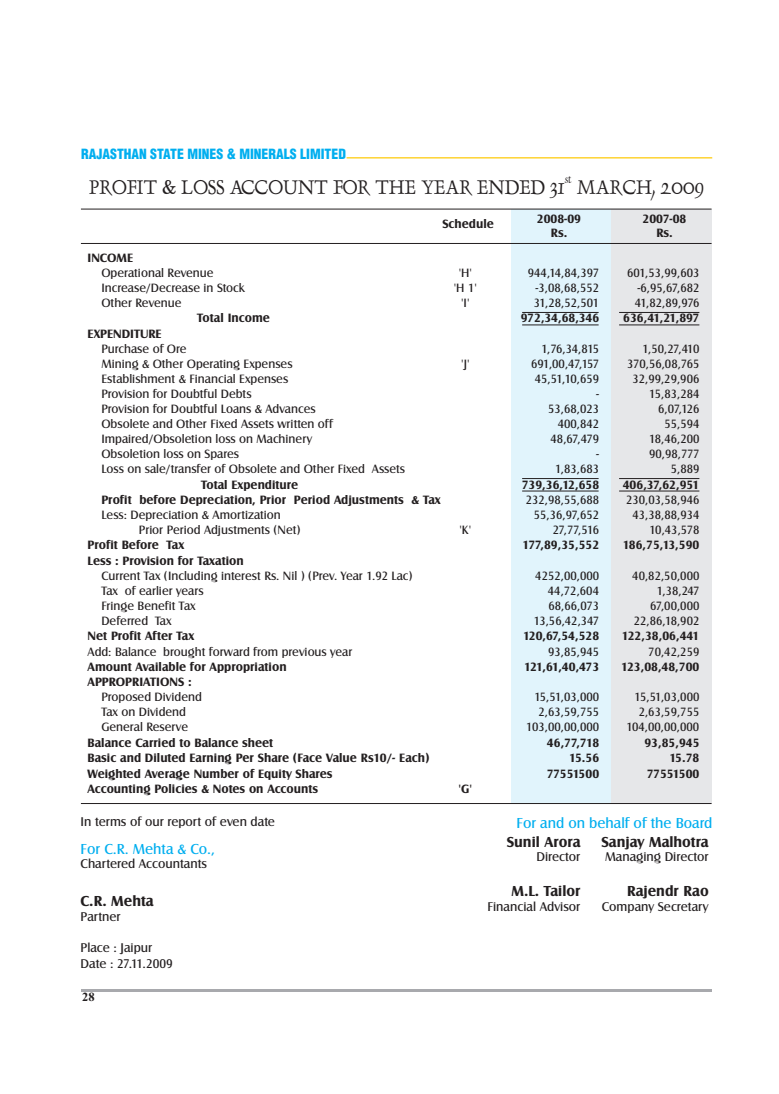
<style>
.page{position:relative;width:779px;height:1094px;background:#fff}
.page>*{position:absolute;margin:0;border:0;box-sizing:border-box;transform-origin:0 0}
.t1{font:22.5px "Dauphin Plain";color:#231f20;scale:.96 1}
.t2{font:700 15px "Castle T";color:#231f20}
.t3{font:15px "Castle T";color:#00aeef}
.t4{font:13.75px "Switzerland Cond Black";color:#00aeef}
.t5{font:13.12px/15.6px "Castle T";color:#231f20}
.t6{font:12.5px "Castle T";color:#231f20}
.t7{font:700 12.5px/14.2px "Castle T";color:#231f20;text-align:center}
.t8{font:12.5px "Castle T";letter-spacing:-.045em;color:#231f20}
.t9{font:700 12.5px "Castle T";letter-spacing:-.055em;color:#231f20}
.t10{font:700 12.5px "Times New Roman";color:#231f20}
.t11{font:11.25px "Dauphin Plain";color:#231f20;scale:.96 1}
</style>
<div class="page">
<div style="left:511px;top:209px;width:100px;height:594px;background:#e1f4fc"></div>
<div style="left:611px;top:209px;width:100px;height:594px;background:#e6e7e9"></div>
<hr style="left:81px;top:209px;width:630px;height:1px;background:#231f20">
<hr style="left:81px;top:243px;width:630px;height:1px;background:#231f20">
<hr style="left:81px;top:803px;width:630px;height:1px;background:#231f20">
<hr style="left:619px;top:312px;width:80px;height:1px;background:#231f20">
<hr style="left:619px;top:324px;width:80px;height:1px;background:#231f20">
<hr style="left:522px;top:312px;width:76px;height:1px;background:#231f20">
<hr style="left:522px;top:324px;width:76px;height:1px;background:#231f20">
<hr style="left:619px;top:478px;width:80px;height:1px;background:#231f20">
<hr style="left:619px;top:490px;width:80px;height:1px;background:#231f20">
<hr style="left:522px;top:478px;width:76px;height:1px;background:#231f20">
<hr style="left:522px;top:490px;width:76px;height:1px;background:#231f20">
<hr style="left:81px;top:989px;width:630px;height:2px;background:#a8a9ad">
<hr style="left:346px;top:157px;width:366px;height:1px;background:#feca0a">
<p class="t4" style="left:81px;top:145px;width:266px">RAJASTHAN STATE MINES &amp; MINERALS LIMITED</p>
<p class="t11" style="left:564px;top:175px;width:9px">st</p>
<h1 class="t1" style="left:89px;top:178px;width:641px">PROFIT &amp; LOSS ACCOUNT FOR THE YEAR ENDED 31 MARCH, 2009</h1>
<p class="t7" style="left:442px;top:216px;width:53px">Schedule</p>
<p class="t7" style="left:536px;top:211px;width:46px">2008-09</p>
<p class="t7" style="left:550px;top:225px;width:18px">Rs.</p>
<p class="t7" style="left:642px;top:211px;width:45px">2007-08<br>Rs.</p>
<p class="t7" style="left:88px;top:250px;width:47px">INCOME</p>
<p class="t6" style="left:101px;top:266px;width:114px">Operational Revenue</p>
<p class="t6" style="left:458px;top:266px;width:15px">'H'</p>
<p class="t6" style="left:528px;top:266px;width:73px">944,14,84,397</p>
<p class="t6" style="left:627px;top:266px;width:74px">601,53,99,603</p>
<p class="t6" style="left:101px;top:281px;width:145px">Increase/Decrease in Stock</p>
<p class="t6" style="left:454px;top:281px;width:25px">'H 1'</p>
<p class="t6" style="left:535px;top:281px;width:65px">-3,08,68,552</p>
<p class="t6" style="left:637px;top:281px;width:63px">-6,95,67,682</p>
<p class="t6" style="left:101px;top:297px;width:81px">Other Revenue</p>
<p class="t6" style="left:461px;top:297px;width:10px">'I'</p>
<p class="t6" style="left:534px;top:297px;width:67px">31,28,52,501</p>
<p class="t6" style="left:634px;top:297px;width:66px">41,82,89,976</p>
<p class="t7" style="left:197px;top:311px;width:74px">Total Income</p>
<p class="t7" style="left:521px;top:311px;width:80px">972,34,68,346</p>
<p class="t7" style="left:623px;top:311px;width:78px">636,41,21,897</p>
<p class="t7" style="left:88px;top:326px;width:76px">EXPENDITURE</p>
<p class="t6" style="left:101px;top:342px;width:87px">Purchase of Ore</p>
<p class="t6" style="left:541px;top:342px;width:59px">1,76,34,815</p>
<p class="t6" style="left:642px;top:342px;width:59px">1,50,27,410</p>
<p class="t6" style="left:101px;top:357px;width:193px">Mining &amp; Other Operating Expenses</p>
<p class="t6" style="left:461px;top:357px;width:10px">'J'</p>
<p class="t8" style="left:531px;top:357px;width:70px">691,00,47,157</p>
<p class="t6" style="left:627px;top:357px;width:74px">370,56,08,765</p>
<p class="t6" style="left:101px;top:372px;width:188px">Establishment &amp; Financial Expenses</p>
<p class="t6" style="left:535px;top:372px;width:66px">45,51,10,659</p>
<p class="t6" style="left:632px;top:372px;width:69px">32,99,29,906</p>
<p class="t6" style="left:101px;top:387px;width:152px">Provision for Doubtful Debts</p>
<p class="t6" style="left:596px;top:387px;width:4px">-</p>
<p class="t6" style="left:649px;top:387px;width:52px">15,83,284</p>
<p class="t6" style="left:101px;top:403px;width:216px">Provision for Doubtful Loans &amp; Advances</p>
<p class="t6" style="left:548px;top:403px;width:53px">53,68,023</p>
<p class="t6" style="left:658px;top:403px;width:43px">6,07,126</p>
<p class="t6" style="left:101px;top:418px;width:233px">Obsolete and Other Fixed Assets written off</p>
<p class="t6" style="left:557px;top:418px;width:43px">400,842</p>
<p class="t6" style="left:664px;top:418px;width:37px">55,594</p>
<p class="t6" style="left:101px;top:433px;width:212px">Impaired/Obsoletion loss on Machinery</p>
<p class="t6" style="left:550px;top:433px;width:50px">48,67,479</p>
<p class="t6" style="left:649px;top:433px;width:52px">18,46,200</p>
<p class="t6" style="left:101px;top:448px;width:139px">Obsoletion loss on Spares</p>
<p class="t6" style="left:596px;top:448px;width:4px">-</p>
<p class="t6" style="left:649px;top:448px;width:52px">90,98,777</p>
<p class="t6" style="left:101px;top:463px;width:305px">Loss on sale/transfer of Obsolete and Other Fixed Assets</p>
<p class="t6" style="left:555px;top:463px;width:46px">1,83,683</p>
<p class="t6" style="left:670px;top:463px;width:30px">5,889</p>
<p class="t7" style="left:201px;top:477px;width:99px">Total Expenditure</p>
<p class="t7" style="left:521px;top:477px;width:79px">739,36,12,658</p>
<p class="t7" style="left:622px;top:477px;width:78px">406,37,62,951</p>
<p class="t7" style="left:101px;top:493px;width:341px">Profit before Depreciation, Prior Period Adjustments &amp; Tax</p>
<p class="t6" style="left:525px;top:493px;width:75px">232,98,55,688</p>
<p class="t6" style="left:626px;top:493px;width:75px">230,03,58,946</p>
<p class="t6" style="left:101px;top:508px;width:181px">Less: Depreciation &amp; Amortization</p>
<p class="t6" style="left:533px;top:508px;width:67px">55,36,97,652</p>
<p class="t6" style="left:632px;top:508px;width:68px">43,38,88,934</p>
<p class="t6" style="left:139px;top:524px;width:163px">Prior Period Adjustments (Net)</p>
<p class="t6" style="left:459px;top:524px;width:13px">'K'</p>
<p class="t6" style="left:552px;top:524px;width:48px">27,77,516</p>
<p class="t6" style="left:649px;top:524px;width:51px">10,43,578</p>
<p class="t7" style="left:88px;top:538px;width:98px">Profit Before Tax</p>
<p class="t7" style="left:522px;top:538px;width:78px">177,89,35,552</p>
<p class="t7" style="left:622px;top:538px;width:78px">186,75,13,590</p>
<p class="t7" style="left:88px;top:553px;width:158px">Less : Provision for Taxation</p>
<p class="t6" style="left:101px;top:569px;width:312px">Current Tax (Including interest Rs. Nil ) (Prev. Year 1.92 Lac)</p>
<p class="t6" style="left:535px;top:569px;width:65px">4252,00,000</p>
<p class="t6" style="left:632px;top:569px;width:69px">40,82,50,000</p>
<p class="t6" style="left:101px;top:584px;width:104px">Tax of earlier years</p>
<p class="t6" style="left:548px;top:584px;width:53px">44,72,604</p>
<p class="t6" style="left:656px;top:584px;width:44px">1,38,247</p>
<p class="t6" style="left:101px;top:599px;width:96px">Fringe Benefit Tax</p>
<p class="t6" style="left:548px;top:599px;width:52px">68,66,073</p>
<p class="t6" style="left:650px;top:599px;width:51px">67,00,000</p>
<p class="t6" style="left:101px;top:614px;width:72px">Deferred Tax</p>
<p class="t6" style="left:534px;top:614px;width:67px">13,56,42,347</p>
<p class="t6" style="left:633px;top:614px;width:67px">22,86,18,902</p>
<p class="t7" style="left:88px;top:629px;width:108px">Net Profit After Tax</p>
<p class="t7" style="left:523px;top:629px;width:78px">120,67,54,528</p>
<p class="t7" style="left:622px;top:629px;width:79px">122,38,06,441</p>
<p class="t6" style="left:88px;top:645px;width:266px">Add: Balance brought forward from previous year</p>
<p class="t6" style="left:548px;top:645px;width:53px">93,85,945</p>
<p class="t6" style="left:648px;top:645px;width:53px">70,42,259</p>
<p class="t7" style="left:88px;top:659px;width:200px">Amount Available for Appropriation</p>
<p class="t9" style="left:524px;top:660px;width:76px">121,61,40,473</p>
<p class="t7" style="left:621px;top:659px;width:80px">123,08,48,700</p>
<p class="t7" style="left:88px;top:675px;width:106px">APPROPRIATIONS :</p>
<p class="t6" style="left:101px;top:691px;width:102px">Proposed Dividend</p>
<p class="t6" style="left:534px;top:691px;width:66px">15,51,03,000</p>
<p class="t6" style="left:634px;top:691px;width:66px">15,51,03,000</p>
<p class="t6" style="left:101px;top:706px;width:86px">Tax on Dividend</p>
<p class="t6" style="left:538px;top:706px;width:62px">2,63,59,755</p>
<p class="t6" style="left:638px;top:706px;width:62px">2,63,59,755</p>
<p class="t6" style="left:101px;top:721px;width:88px">General Reserve</p>
<p class="t6" style="left:526px;top:721px;width:74px">103,00,00,000</p>
<p class="t6" style="left:626px;top:721px;width:74px">104,00,00,000</p>
<p class="t7" style="left:88px;top:735px;width:187px">Balance Carried to Balance sheet</p>
<p class="t7" style="left:547px;top:735px;width:54px">46,77,718</p>
<p class="t7" style="left:644px;top:735px;width:57px">93,85,945</p>
<p class="t7" style="left:88px;top:751px;width:343px">Basic and Diluted Earning Per Share (Face Value Rs10/- Each)</p>
<p class="t7" style="left:569px;top:751px;width:32px">15.56</p>
<p class="t7" style="left:669px;top:751px;width:32px">15.78</p>
<p class="t7" style="left:88px;top:766px;width:246px">Weighted Average Number of Equity Shares</p>
<p class="t7" style="left:546px;top:766px;width:54px">77551500</p>
<p class="t7" style="left:647px;top:766px;width:54px">77551500</p>
<p class="t7" style="left:87px;top:781px;width:232px">Accounting Policies &amp; Notes on Accounts</p>
<p class="t7" style="left:458px;top:781px;width:15px">'G'</p>
<p class="t5" style="left:81px;top:813px;width:196px">In terms of our report of even date</p>
<p class="t5" style="left:81px;top:856px;width:128px">Chartered Accountants</p>
<p class="t2" style="left:81px;top:893px;width:75px">C.R. Mehta</p>
<p class="t5" style="left:81px;top:908px;width:42px">Partner</p>
<p class="t3" style="left:81px;top:841px;width:136px">For C.R. Mehta &amp; Co.,</p>
<p class="t5" style="left:81px;top:940px;width:94px">Place : Jaipur<br>Date : 27.11.2009</p>
<p class="t10" style="left:82px;top:992px;width:14px">28</p>
<p class="t3" style="left:516px;top:815px;width:197px">For and on behalf of the Board</p>
<p class="t2" style="left:506px;top:834px;width:75px">Sunil Arora</p>
<p class="t2" style="left:601px;top:834px;width:109px">Sanjay Malhotra</p>
<p class="t5" style="left:536px;top:849px;width:45px">Director</p>
<p class="t5" style="left:605px;top:849px;width:105px">Managing Director</p>
<p class="t2" style="left:511px;top:884px;width:70px">M.L. Tailor</p>
<p class="t2" style="left:627px;top:884px;width:83px">Rajendr Rao</p>
<p class="t5" style="left:487px;top:898px;width:94px">Financial Advisor</p>
<p class="t5" style="left:602px;top:898px;width:108px">Company Secretary</p>
</div>
